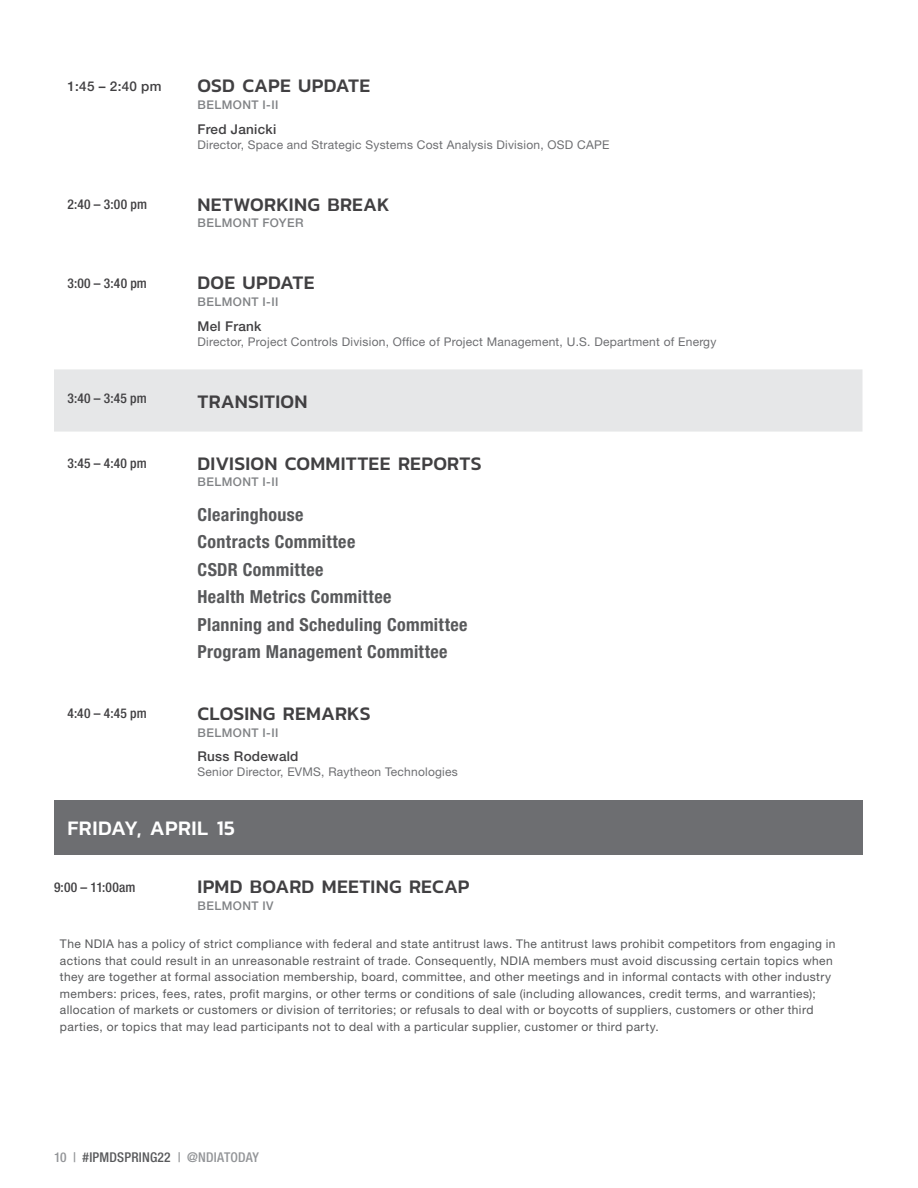
<style>
.page{position:relative;width:918px;height:1188px;background:#fff}
.page>*{position:absolute;margin:0;border:0;box-sizing:border-box;transform-origin:0 0}
.t1{font:500 21px "Kanit";letter-spacing:.02em;color:#fff}
.t2{font:500 19.5px "Kanit";letter-spacing:.01em;color:#414042}
.t3{font:700 condensed 18px/27.5px "Helvetica Neue LT Std";letter-spacing:.02em;color:#58595b}
.t4{font:500 condensed 13.5px "Helvetica Neue LT Std";letter-spacing:.025em;color:#414042}
.t5{font:500 13.5px "Helvetica Neue LT Std";letter-spacing:.02em;color:#414042}
.t6{font:500 condensed 13.5px "Helvetica Neue LT Std";letter-spacing:.015em;color:#939598}
.t7{font:12px/16.5px "Helvetica Neue LT Std";letter-spacing:.035em;color:#58595b}
.t8{font:12px "Helvetica Neue LT Std";letter-spacing:.02em;color:#6d6e71}
.t9{font:500 12px "Helvetica Neue LT Std";letter-spacing:.035em;color:#808285}
.s1{color:#58595b}
</style>
<div class="page">
<div style="left:54px;top:369px;width:808px;height:63px;background:#e6e7e8"></div>
<div style="left:54px;top:800px;width:808px;height:55px;background:#6d6e71"></div>
<p class="t5" style="left:68px;top:78px;width:96px">1:45 – 2:40 pm</p>
<h2 class="t2" style="left:198px;top:71px;width:174px">OSD CAPE UPDATE</h2>
<p class="t9" style="left:198px;top:97px;width:82px">BELMONT I-II</p>
<p class="t5" style="left:198px;top:121px;width:80px">Fred Janicki</p>
<p class="t8" style="left:198px;top:137px;width:413px">Director, Space and Strategic Systems Cost Analysis Division, OSD CAPE</p>
<p class="t4" style="left:68px;top:196px;width:81px">2:40 – 3:00 pm</p>
<h2 class="t2" style="left:198px;top:190px;width:194px">NETWORKING BREAK</h2>
<p class="t9" style="left:198px;top:216px;width:107px">BELMONT FOYER</p>
<p class="t4" style="left:68px;top:275px;width:81px">3:00 – 3:40 pm</p>
<h2 class="t2" style="left:198px;top:268px;width:119px">DOE UPDATE</h2>
<p class="t9" style="left:198px;top:295px;width:82px">BELMONT I-II</p>
<p class="t5" style="left:198px;top:318px;width:65px">Mel Frank</p>
<p class="t8" style="left:198px;top:334px;width:520px">Director, Project Controls Division, Office of Project Management, U.S. Department of Energy</p>
<p class="t4" style="left:68px;top:390px;width:81px">3:40 – 3:45 pm</p>
<h2 class="t2" style="left:198px;top:387px;width:111px">TRANSITION</h2>
<p class="t4" style="left:68px;top:455px;width:81px">3:45 – 4:40 pm</p>
<h2 class="t2" style="left:198px;top:449px;width:286px">DIVISION COMMITTEE REPORTS</h2>
<p class="t9" style="left:198px;top:475px;width:82px">BELMONT I-II</p>
<h3 class="t3" style="left:198px;top:500px;width:272px">Clearinghouse<br>Contracts Committee<br>CSDR Committee<br>Health Metrics Committee<br>Planning and Scheduling Committee<br>Program Management Committee</h3>
<p class="t4" style="left:68px;top:706px;width:81px">4:40 – 4:45 pm</p>
<h2 class="t2" style="left:198px;top:699px;width:175px">CLOSING REMARKS</h2>
<p class="t9" style="left:198px;top:725px;width:82px">BELMONT I-II</p>
<p class="t5" style="left:198px;top:749px;width:103px">Russ Rodewald</p>
<p class="t8" style="left:198px;top:765px;width:262px">Senior Director, EVMS, Raytheon Technologies</p>
<h1 class="t1" style="left:68px;top:813px;width:169px">FRIDAY, APRIL 15</h1>
<p class="t4" style="left:54px;top:879px;width:83px">9:00 – 11:00am</p>
<h2 class="t2" style="left:198px;top:872px;width:274px">IPMD BOARD MEETING RECAP</h2>
<p class="t9" style="left:198px;top:898px;width:77px">BELMONT IV</p>
<p class="t7" style="left:60px;top:935px;width:777px">The NDIA has a policy of strict compliance with federal and state antitrust laws. The antitrust laws prohibit competitors from engaging in actions that could result in an unreasonable restraint of trade. Consequently, NDIA members must avoid discussing certain topics when they are together at formal association membership, board, committee, and other meetings and in informal contacts with other industry members: prices, fees, rates, profit margins, or other terms or conditions of sale (including allowances, credit terms, and warranties); allocation of markets or customers or division of territories; or refusals to deal with or boycotts of suppliers, customers or other third parties, or topics that may lead participants not to deal with a particular supplier, customer or third party.</p>
<p class="t6" style="left:54px;top:1149px;width:206px">10 | <span class="s1">#IPMDSPRING22</span> | @NDIATODAY</p>
</div>
